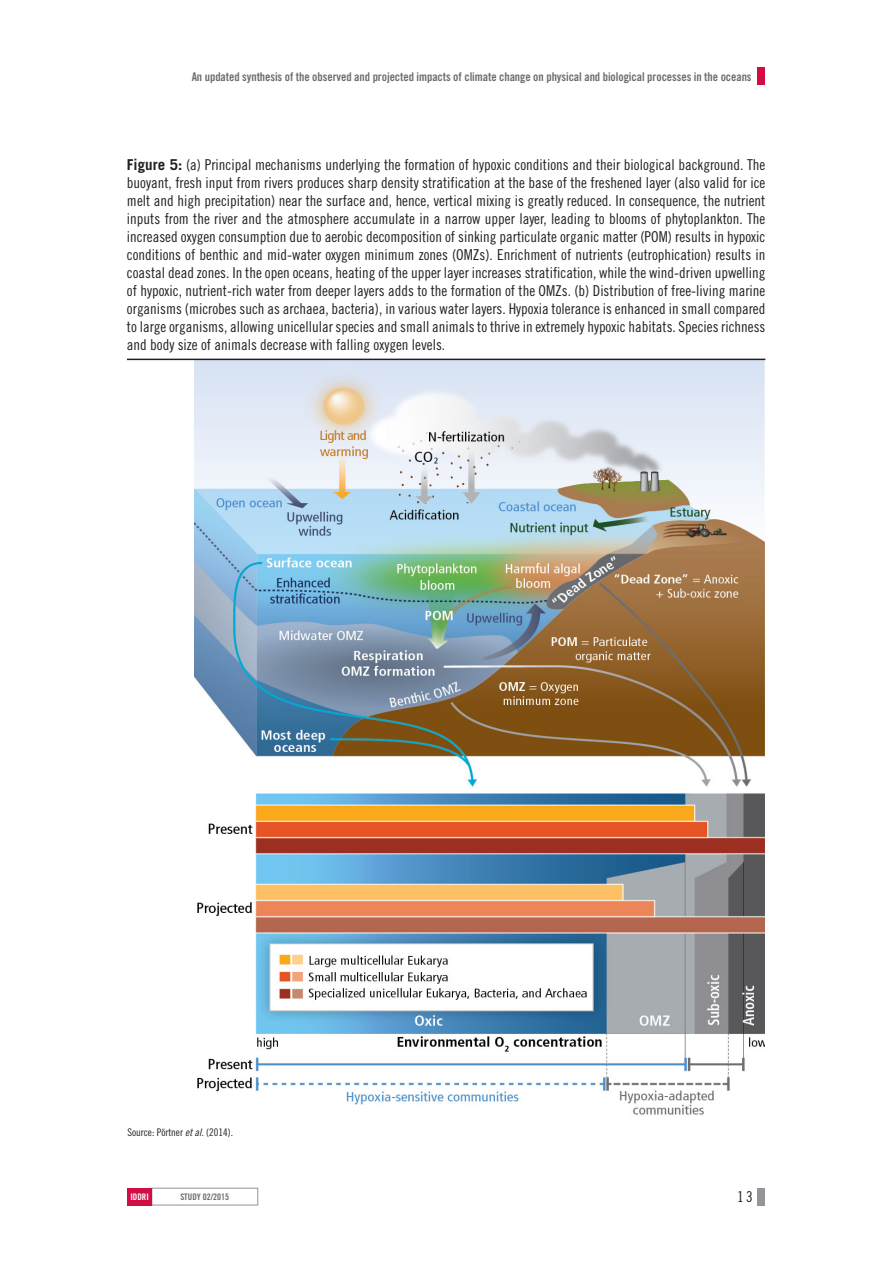
<style>
.page{position:relative;width:893px;height:1263px;background:#fff}
.page>*{position:absolute;margin:0;border:0;box-sizing:border-box;transform-origin:0 0}
.t1{font:15px/18px "Trade Gothic LT Std Cn 18";color:#231f20;text-align:justify}
.t2{font:12px "Trade Gothic LT Std Bd Cn 20";letter-spacing:-.005em;color:#6c6d70}
.t3{font:10.5px "Trade Gothic LT Std Cn 18";color:#231f20}
.t4{font:9px "Trade Gothic LT Std Bd Cn 20";color:#6c6d70}
.t5{font:9px "Trade Gothic LT Std Bd Cn 20";color:#fff}
.s1{font-family:"Trade Gothic LT Std";font-weight:700}
.s2{font-family:"Trade Gothic LT Std Cn 18 Obl"}
</style>
<div class="page">
<div style="left:757px;top:68px;width:8px;height:17px;background:#d20d44"></div>
<div style="left:152px;top:1188px;width:106px;height:17px;border:1px solid #939598"></div>
<div style="left:128px;top:1188px;width:24px;height:17px;background:#d20d44"></div>
<div style="left:757px;top:1188px;width:8px;height:17px;background:#939598"></div>
<img style="left:194px;top:360px;width:571px;height:755px">
<hr style="left:127px;top:359px;width:638px;height:1px;background:#231f20">
<p class="t2" style="left:192px;top:69px;width:561px">An updated synthesis of the observed and projected impacts of climate change on physical and biological processes in the oceans</p>
<p class="t1" style="left:127px;top:156px;width:640px"><span class="s1">Figure 5:</span> (a) Principal mechanisms underlying the formation of hypoxic conditions and their biological background. The buoyant, fresh input from rivers produces sharp density stratification at the base of the freshened layer (also valid for ice melt and high precipitation) near the surface and, hence, vertical mixing is greatly reduced. In consequence, the nutrient inputs from the river and the atmosphere accumulate in a narrow upper layer, leading to blooms of phytoplankton. The increased oxygen consumption due to aerobic decomposition of sinking particulate organic matter (POM) results in hypoxic conditions of benthic and mid-water oxygen minimum zones (OMZs). Enrichment of nutrients (eutrophication) results in coastal dead zones. In the open oceans, heating of the upper layer increases stratification, while the wind-driven upwelling of hypoxic, nutrient-rich water from deeper layers adds to the formation of the OMZs. (b) Distribution of free-living marine organisms (microbes such as archaea, bacteria), in various water layers. Hypoxia tolerance is enhanced in small compared to large organisms, allowing unicellular species and small animals to thrive in extremely hypoxic habitats. Species richness and body size of animals decrease with falling oxygen levels.</p>
<p class="t3" style="left:128px;top:1126px;width:107px">Source: Pörtner <span class="s2">et al.</span> (2014).</p>
<p class="t5" style="left:130px;top:1191px;width:20px">IDDRI</p>
<p class="t4" style="left:180px;top:1191px;width:50px">STUDY 02/2015</p>
<p class="t1" style="left:737px;top:1188px;width:17px">13</p>
</div>
